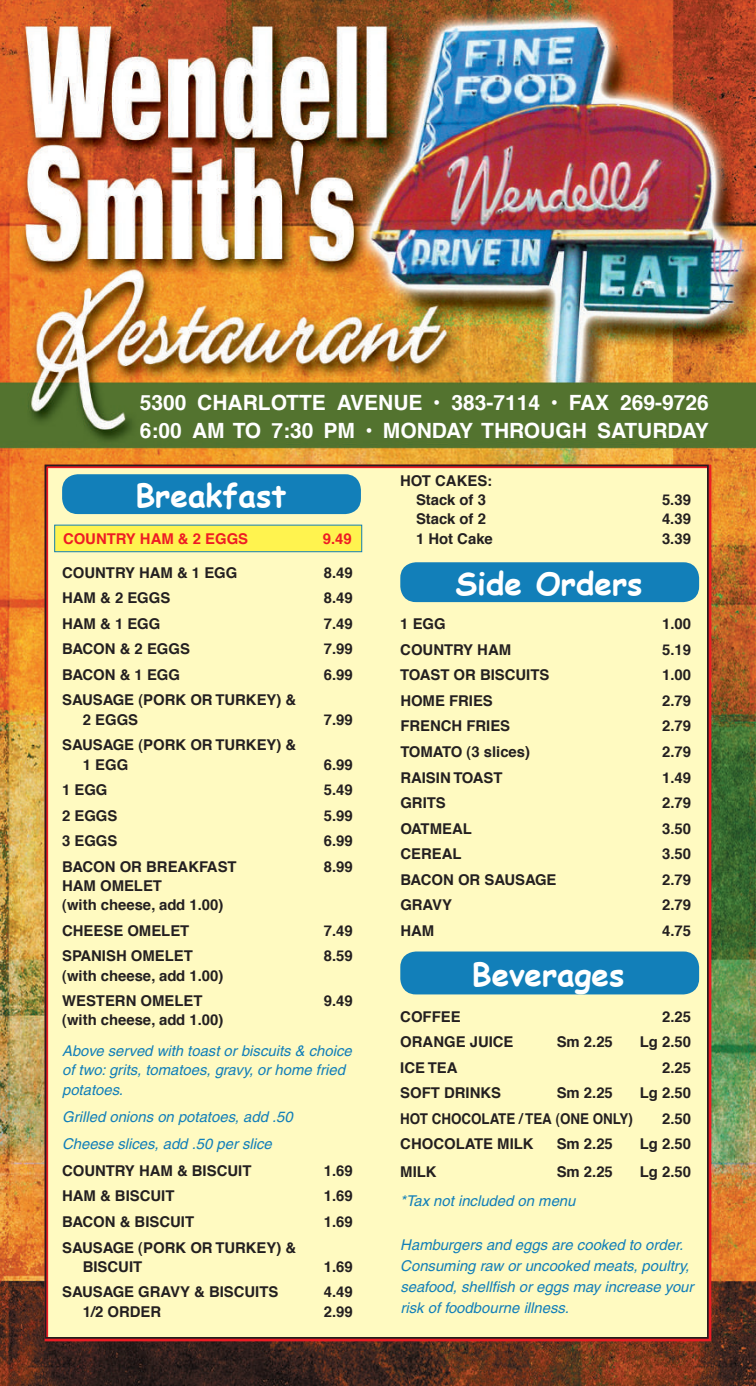
<style>
.page{position:relative;width:756px;height:1386px;background:#fff}
.page>*{position:absolute;margin:0;border:0;box-sizing:border-box;transform-origin:0 0}
.t1{font:700 31.5px "Comic Sans MS";color:#fff}
.t2{font:700 21px/28px "Helvetica";color:#fff}
.t3{font:700 14.88px/19.2px "Helvetica";color:#231f20}
.t4{font:italic 14.88px/21px "Helvetica";color:#127fb9}
.t5{font:700 14.88px "Helvetica";color:#231f20;scale:.9 1}
.t6{font:700 14.88px "Helvetica";color:#ee1c24}
</style>
<div class="page">
<img style="left:0;top:0;width:756px;height:1386px">
<div style="left:43px;top:463px;width:670px;height:880px;background:#fffac1"></div>
<div style="left:62px;top:474px;width:299px;height:40px;background:#127fb9;border-radius:16px"></div>
<div style="left:55px;top:525px;width:307px;height:27px;background:#fff34f"></div>
<div style="left:54px;top:525px;width:308px;height:27px;border:1px solid #127fb9"></div>
<div style="left:400px;top:562px;width:299px;height:40px;background:#127fb9;border-radius:16px"></div>
<div style="left:400px;top:952px;width:299px;height:42px;background:#127fb9;border-radius:16px"></div>
<h2 class="t2" style="left:140px;top:388px;width:571px">5300 CHARLOTTE AVENUE • 383-7114 • FAX 269-9726<br>6:00 AM TO 7:30 PM • MONDAY THROUGH SATURDAY</h2>
<h1 class="t1" style="left:135px;top:472px;width:152px">Breakfast</h1>
<p class="t6" style="left:63px;top:530px;width:187px">COUNTRY HAM &amp; 2 EGGS</p>
<p class="t6" style="left:323px;top:530px;width:30px">9.49</p>
<p class="t3" style="left:62px;top:562px;width:177px">COUNTRY HAM &amp; 1 EGG</p>
<p class="t3" style="left:324px;top:562px;width:30px">8.49</p>
<p class="t3" style="left:62px;top:588px;width:110px">HAM &amp; 2 EGGS</p>
<p class="t3" style="left:324px;top:588px;width:30px">8.49</p>
<p class="t3" style="left:62px;top:614px;width:100px">HAM &amp; 1 EGG</p>
<p class="t3" style="left:324px;top:614px;width:30px">7.49</p>
<p class="t3" style="left:62px;top:639px;width:129px">BACON &amp; 2 EGGS</p>
<p class="t3" style="left:324px;top:639px;width:30px">7.99</p>
<p class="t3" style="left:62px;top:665px;width:120px">BACON &amp; 1 EGG</p>
<p class="t3" style="left:324px;top:665px;width:30px">6.99</p>
<p class="t3" style="left:83px;top:690px;width:215px;text-indent:-21px">SAUSAGE (PORK OR TURKEY) &amp;<br>2 EGGS</p>
<p class="t3" style="left:324px;top:710px;width:30px">7.99</p>
<p class="t3" style="left:83px;top:735px;width:215px;text-indent:-21px">SAUSAGE (PORK OR TURKEY) &amp;<br>1 EGG</p>
<p class="t3" style="left:324px;top:754px;width:30px">6.99</p>
<p class="t3" style="left:62px;top:780px;width:47px">1 EGG</p>
<p class="t3" style="left:324px;top:780px;width:30px">5.49</p>
<p class="t3" style="left:62px;top:805px;width:57px">2 EGGS</p>
<p class="t3" style="left:324px;top:805px;width:30px">5.99</p>
<p class="t3" style="left:62px;top:831px;width:57px">3 EGGS</p>
<p class="t3" style="left:324px;top:831px;width:30px">6.99</p>
<p class="t3" style="left:62px;top:857px;width:176px">BACON OR BREAKFAST</p>
<p class="t3" style="left:324px;top:857px;width:30px">8.99</p>
<p class="t3" style="left:62px;top:876px;width:163px">HAM OMELET<br>(with cheese, add 1.00)</p>
<p class="t3" style="left:62px;top:921px;width:129px">CHEESE OMELET</p>
<p class="t3" style="left:324px;top:921px;width:30px">7.49</p>
<p class="t3" style="left:62px;top:946px;width:132px">SPANISH OMELET</p>
<p class="t3" style="left:324px;top:946px;width:30px">8.59</p>
<p class="t3" style="left:62px;top:962px;width:163px;line-height:25.6px">(with cheese, add 1.00)<br>WESTERN OMELET</p>
<p class="t3" style="left:324px;top:991px;width:30px">9.49</p>
<p class="t3" style="left:62px;top:1010px;width:163px">(with cheese, add 1.00)</p>
<p class="t4" style="left:62px;top:1041px;width:291px;line-height:19.2px">Above served with toast or biscuits &amp; choice of two: grits, tomatoes, gravy, or home fried potatoes.</p>
<p class="t4" style="left:62px;top:1103px;width:232px;line-height:27.1px">Grilled onions on potatoes, add .50<br>Cheese slices, add .50 per slice</p>
<p class="t3" style="left:62px;top:1161px;width:191px">COUNTRY HAM &amp; BISCUIT</p>
<p class="t3" style="left:324px;top:1161px;width:30px">1.69</p>
<p class="t3" style="left:62px;top:1186px;width:114px">HAM &amp; BISCUIT</p>
<p class="t3" style="left:324px;top:1186px;width:30px">1.69</p>
<p class="t3" style="left:62px;top:1212px;width:134px">BACON &amp; BISCUIT</p>
<p class="t3" style="left:324px;top:1212px;width:30px">1.69</p>
<p class="t3" style="left:83px;top:1237px;width:215px;text-indent:-21px">SAUSAGE (PORK OR TURKEY) &amp;<br>BISCUIT</p>
<p class="t3" style="left:324px;top:1257px;width:30px">1.69</p>
<p class="t3" style="left:62px;top:1282px;width:218px">SAUSAGE GRAVY &amp; BISCUITS</p>
<p class="t3" style="left:324px;top:1282px;width:30px">4.49</p>
<p class="t3" style="left:83px;top:1301px;width:80px">1/2 ORDER</p>
<p class="t3" style="left:324px;top:1301px;width:30px">2.99</p>
<p class="t3" style="left:416px;top:471px;width:78px;text-indent:-16px">HOT CAKES:<br>Stack of 3</p>
<p class="t3" style="left:662px;top:490px;width:30px">5.39</p>
<p class="t3" style="left:416px;top:509px;width:71px">Stack of 2</p>
<p class="t3" style="left:662px;top:509px;width:30px">4.39</p>
<p class="t3" style="left:416px;top:528px;width:78px">1 Hot Cake</p>
<p class="t3" style="left:662px;top:528px;width:30px">3.39</p>
<h1 class="t1" style="left:455px;top:560px;width:189px">Side Orders</h1>
<p class="t3" style="left:400px;top:614px;width:47px">1 EGG</p>
<p class="t3" style="left:662px;top:614px;width:30px">1.00</p>
<p class="t3" style="left:400px;top:640px;width:112px">COUNTRY HAM</p>
<p class="t3" style="left:662px;top:640px;width:30px">5.19</p>
<p class="t3" style="left:400px;top:665px;width:151px">TOAST OR BISCUITS</p>
<p class="t3" style="left:662px;top:665px;width:30px">1.00</p>
<p class="t3" style="left:400px;top:691px;width:94px">HOME FRIES</p>
<p class="t3" style="left:662px;top:691px;width:30px">2.79</p>
<p class="t3" style="left:400px;top:716px;width:111px">FRENCH FRIES</p>
<p class="t3" style="left:662px;top:716px;width:30px">2.79</p>
<p class="t3" style="left:400px;top:742px;width:131px">TOMATO (3 slices)</p>
<p class="t3" style="left:662px;top:742px;width:30px">2.79</p>
<p class="t3" style="left:400px;top:767px;width:104px">RAISIN TOAST</p>
<p class="t3" style="left:662px;top:767px;width:30px">1.49</p>
<p class="t3" style="left:400px;top:793px;width:47px">GRITS</p>
<p class="t3" style="left:662px;top:793px;width:30px">2.79</p>
<p class="t3" style="left:400px;top:818px;width:73px">OATMEAL</p>
<p class="t3" style="left:662px;top:818px;width:30px">3.50</p>
<p class="t3" style="left:400px;top:844px;width:63px">CEREAL</p>
<p class="t3" style="left:662px;top:844px;width:30px">3.50</p>
<p class="t3" style="left:400px;top:870px;width:158px">BACON OR SAUSAGE</p>
<p class="t3" style="left:662px;top:870px;width:30px">2.79</p>
<p class="t3" style="left:400px;top:895px;width:53px">GRAVY</p>
<p class="t3" style="left:662px;top:895px;width:30px">2.79</p>
<p class="t3" style="left:400px;top:921px;width:35px">HAM</p>
<p class="t3" style="left:662px;top:921px;width:30px">4.75</p>
<h1 class="t1" style="left:472px;top:951px;width:154px">Beverages</h1>
<p class="t3" style="left:400px;top:1006px;width:62px">COFFEE</p>
<p class="t3" style="left:662px;top:1006px;width:30px">2.25</p>
<p class="t3" style="left:400px;top:1032px;width:115px">ORANGE JUICE</p>
<p class="t3" style="left:557px;top:1032px;width:58px">Sm 2.25</p>
<p class="t3" style="left:640px;top:1032px;width:53px">Lg 2.50</p>
<p class="t3" style="left:400px;top:1057px;width:59px">ICE TEA</p>
<p class="t3" style="left:662px;top:1057px;width:30px">2.25</p>
<p class="t3" style="left:400px;top:1083px;width:102px">SOFT DRINKS</p>
<p class="t3" style="left:557px;top:1083px;width:58px">Sm 2.25</p>
<p class="t3" style="left:640px;top:1083px;width:53px">Lg 2.50</p>
<p class="t5" style="left:400px;top:1109px;width:260px">HOT CHOCOLATE / TEA (ONE ONLY)</p>
<p class="t3" style="left:662px;top:1109px;width:30px">2.50</p>
<p class="t3" style="left:400px;top:1134px;width:135px">CHOCOLATE MILK</p>
<p class="t3" style="left:557px;top:1134px;width:58px">Sm 2.25</p>
<p class="t3" style="left:640px;top:1134px;width:53px">Lg 2.50</p>
<p class="t3" style="left:400px;top:1161px;width:38px">MILK</p>
<p class="t3" style="left:557px;top:1161px;width:58px">Sm 2.25</p>
<p class="t3" style="left:640px;top:1161px;width:53px">Lg 2.50</p>
<p class="t4" style="left:400px;top:1190px;width:177px">*Tax not included on menu</p>
<p class="t4" style="left:400px;top:1234px;width:295px">Hamburgers and eggs are cooked to order.<br>Consuming raw or uncooked meats, poultry, seafood, shellfish or eggs may increase your risk of foodbourne illness.</p>
</div>
